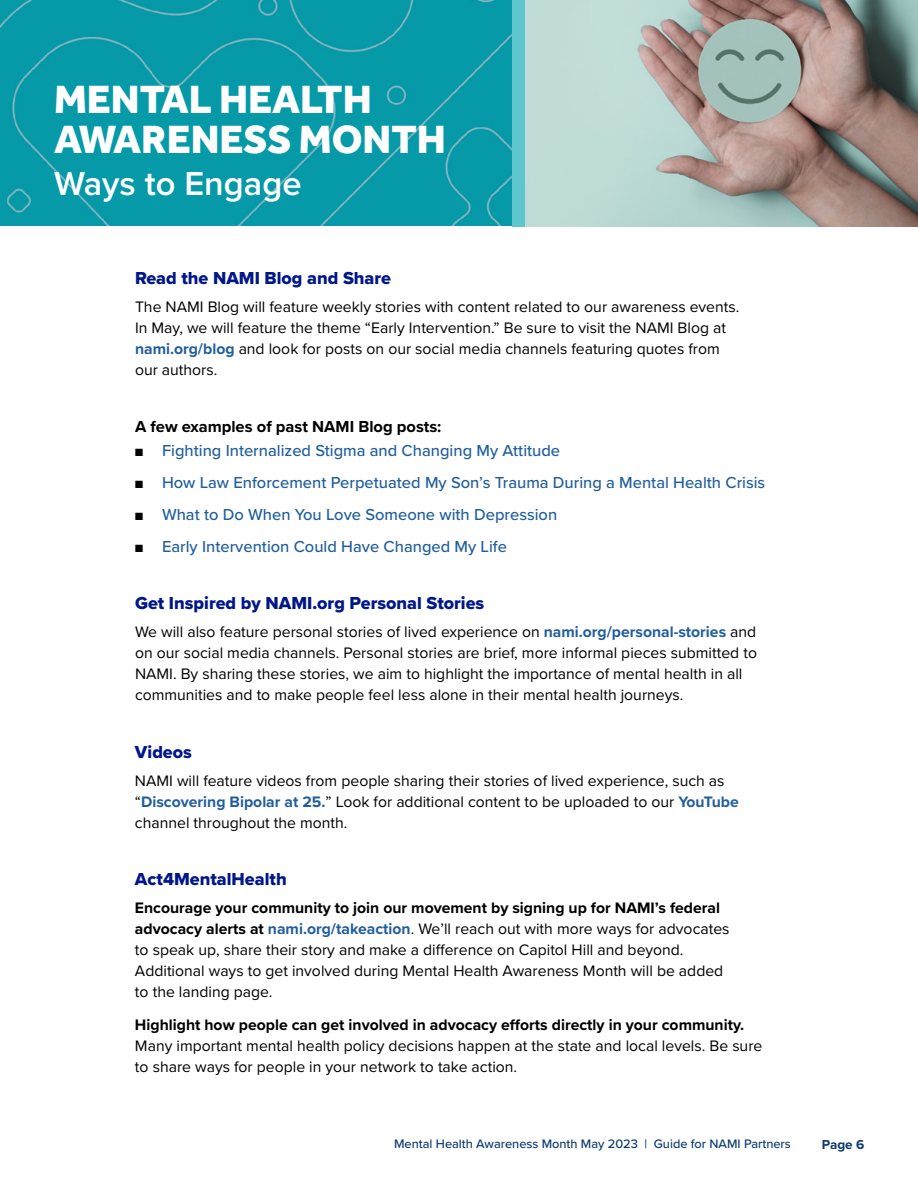
<style>
.page{position:relative;width:918px;height:1188px;background:#fff}
.page>*{position:absolute;margin:0;border:0;box-sizing:border-box;transform-origin:0 0}
.t1{font:800 40.5px/40.5px "Effra";color:#fff}
.t2{font:600 34.5px "Proxima Nova";color:#fff}
.t3{font:18px "Proxima Nova Extrabld";color:#001789}
.t4{font:500 16.5px "Proxima Nova";color:#215e9e}
.t5{font:700 16.5px "Proxima Nova";color:#000}
.t6{font:15.75px/21px "Proxima Nova";color:#000}
.t7{font:700 15.75px "Proxima Nova";color:#000}
.t8{font:700 13.5px "Proxima Nova";color:#0b3970}
.t9{font:500 12.75px "Proxima Nova";color:#0b3970}
.s1{font-weight:700;color:#215e9e}
.s2{color:#000}
.s3{font-weight:700}
</style>
<div class="page">
<div style="left:0;top:0;width:512px;height:225px;background:#069aa8"></div>
<div style="left:512px;top:0;width:14px;height:226px;background:#5ec7ce"></div>
<img style="left:526px;top:0;width:392px;height:226px">
<h1 class="t1" style="left:54px;top:79px;width:393px">MENTAL HEALTH<br>AWARENESS MONTH</h1>
<h2 class="t2" style="left:54px;top:158px;width:249px">Ways to Engage</h2>
<p class="t3" style="left:135px;top:265px;width:258px">Read the NAMI Blog and Share</p>
<p class="t6" style="left:135px;top:296px;width:606px">The NAMI Blog will feature weekly stories with content related to our awareness events.<br>In May, we will feature the theme “Early Intervention.” Be sure to visit the NAMI Blog at <span class="s1">nami.org/blog</span> and look for posts on our social media channels featuring quotes from our authors.</p>
<p class="t5" style="left:135px;top:414px;width:308px">A few examples of past NAMI Blog posts:</p>
<p class="t4" style="left:135px;top:438px;width:427px"><span class="s2">■</span> Fighting Internalized Stigma and Changing My Attitude</p>
<p class="t4" style="left:135px;top:470px;width:632px"><span class="s2">■</span> How Law Enforcement Perpetuated My Son’s Trauma During a Mental Health Crisis</p>
<p class="t4" style="left:135px;top:502px;width:424px"><span class="s2">■</span> What to Do When You Love Someone with Depression</p>
<p class="t4" style="left:135px;top:534px;width:374px"><span class="s2">■</span> Early Intervention Could Have Changed My Life</p>
<p class="t3" style="left:135px;top:590px;width:351px">Get Inspired by NAMI.org Personal Stories</p>
<p class="t6" style="left:135px;top:621px;width:624px">We will also feature personal stories of lived experience on <span class="s1">nami.org/personal-stories</span> and on our social media channels. Personal stories are brief, more informal pieces submitted to NAMI. By sharing these stories, we aim to highlight the importance of mental health in all communities and to make people feel less alone in their mental health journeys.</p>
<p class="t3" style="left:135px;top:738px;width:58px">Videos</p>
<p class="t6" style="left:135px;top:769px;width:605px">NAMI will feature videos from people sharing their stories of lived experience, such as “<span class="s1">Discovering Bipolar at 25.</span>” Look for additional content to be uploaded to our <span class="s1">YouTube </span>channel throughout the month.</p>
<p class="t3" style="left:135px;top:866px;width:153px">Act4MentalHealth</p>
<p class="t6" style="left:135px;top:897px;width:596px"><span class="s3">Encourage your community to join our movement by signing up for NAMI’s federal advocacy alerts at</span> <span class="s1">nami.org/takeaction</span>. We’ll reach out with more ways for advocates to speak up, share their story and make a difference on Capitol Hill and beyond.<br>Additional ways to get involved during Mental Health Awareness Month will be added to the landing page.</p>
<p class="t7" style="left:135px;top:1013px;width:611px">Highlight how people can get involved in advocacy efforts directly in your community.</p>
<p class="t6" style="left:135px;top:1035px;width:629px">Many important mental health policy decisions happen at the state and local levels. Be sure to share ways for people in your network to take action.</p>
<p class="t9" style="left:394px;top:1134px;width:398px">Mental Health Awareness Month May 2023 | Guide for NAMI Partners</p>
<p class="t8" style="left:822px;top:1134px;width:44px">Page 6</p>
</div>
